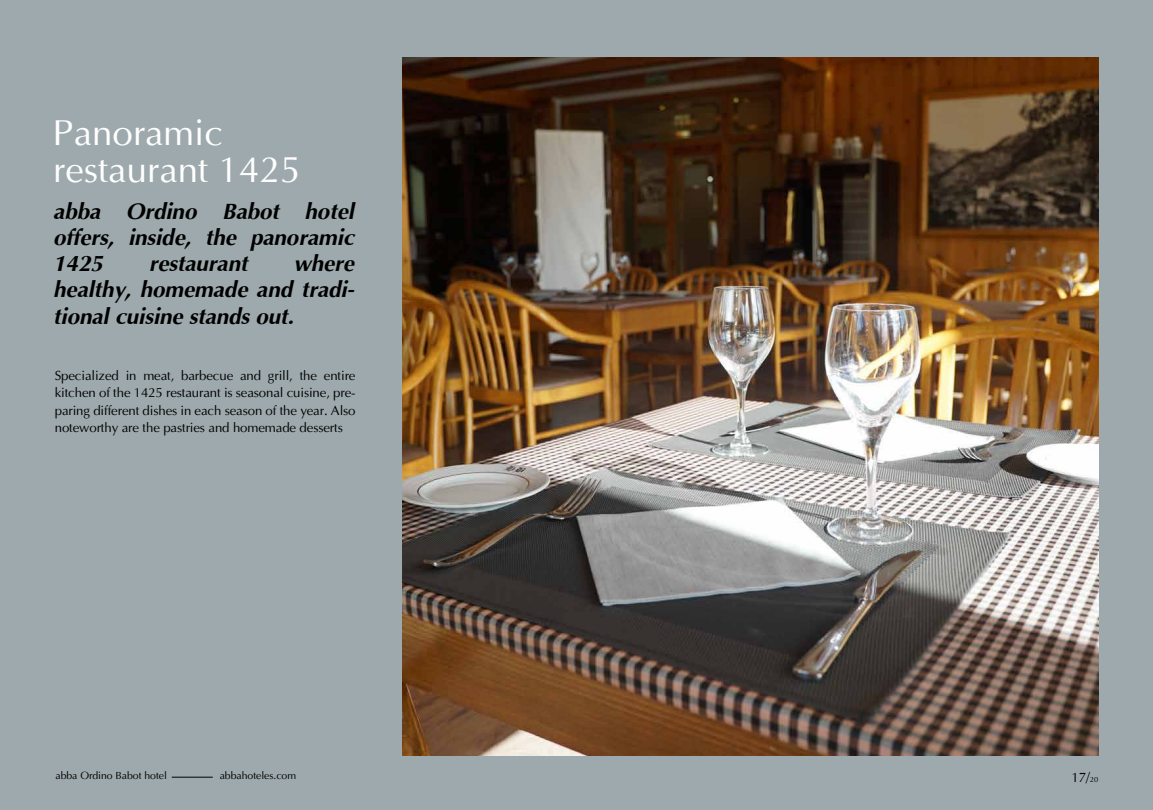
<style>
.page{position:relative;width:1153px;height:810px;background:#9da9ac}
.page>*{position:absolute;margin:0;border:0;box-sizing:border-box;transform-origin:0 0}
.t1{font:36.75px/36.8px "Ottawa Plain";color:#fff}
.t2{font:italic 700 22.5px/26.2px "Ottawa";letter-spacing:-.005em;color:#000;text-align:justify}
.t3{font:13.5px "Ottawa Plain";color:#000}
.t4{font:13.27px/17.2px "Ottawa Plain";letter-spacing:-.01em;color:#000;text-align:justify}
.t5{font:10.5px "Ottawa Plain";letter-spacing:-.005em;color:#000}
.s1{font-size:7.5px}
</style>
<div class="page">
<img style="left:403px;top:57px;width:695px;height:699px">
<hr style="left:172px;top:777px;width:41px;height:1px;background:#000">
<h1 class="t1" style="left:53px;top:115px;width:249px">Panoramic restaurant 1425</h1>
<h2 class="t2" style="left:53px;top:198px;width:302px">abba Ordino Babot hotel offers, inside, the panoramic 1425</h2>
<h2 class="t2" style="left:53px;top:250px;width:302px;text-indent:240px">where healthy, homemade and tradi&shy;tional cuisine stands out.</h2>
<h2 class="t2" style="left:149px;top:250px;width:100px">restaurant</h2>
<p class="t4" style="left:55px;top:367px;width:302px">Specialized in meat, barbecue and grill, the entire kitchen of the 1425 restaurant is seasonal cuisine, pre&shy;paring different dishes in each season of the year. Also noteworthy are the pastries and homemade desserts</p>
<p class="t5" style="left:56px;top:770px;width:113px">abba Ordino Babot hotel</p>
<p class="t5" style="left:220px;top:770px;width:78px">abbahoteles.com</p>
<p class="t3" style="left:1071px;top:769px;width:28px">17/<span class="s1">20</span></p>
</div>
